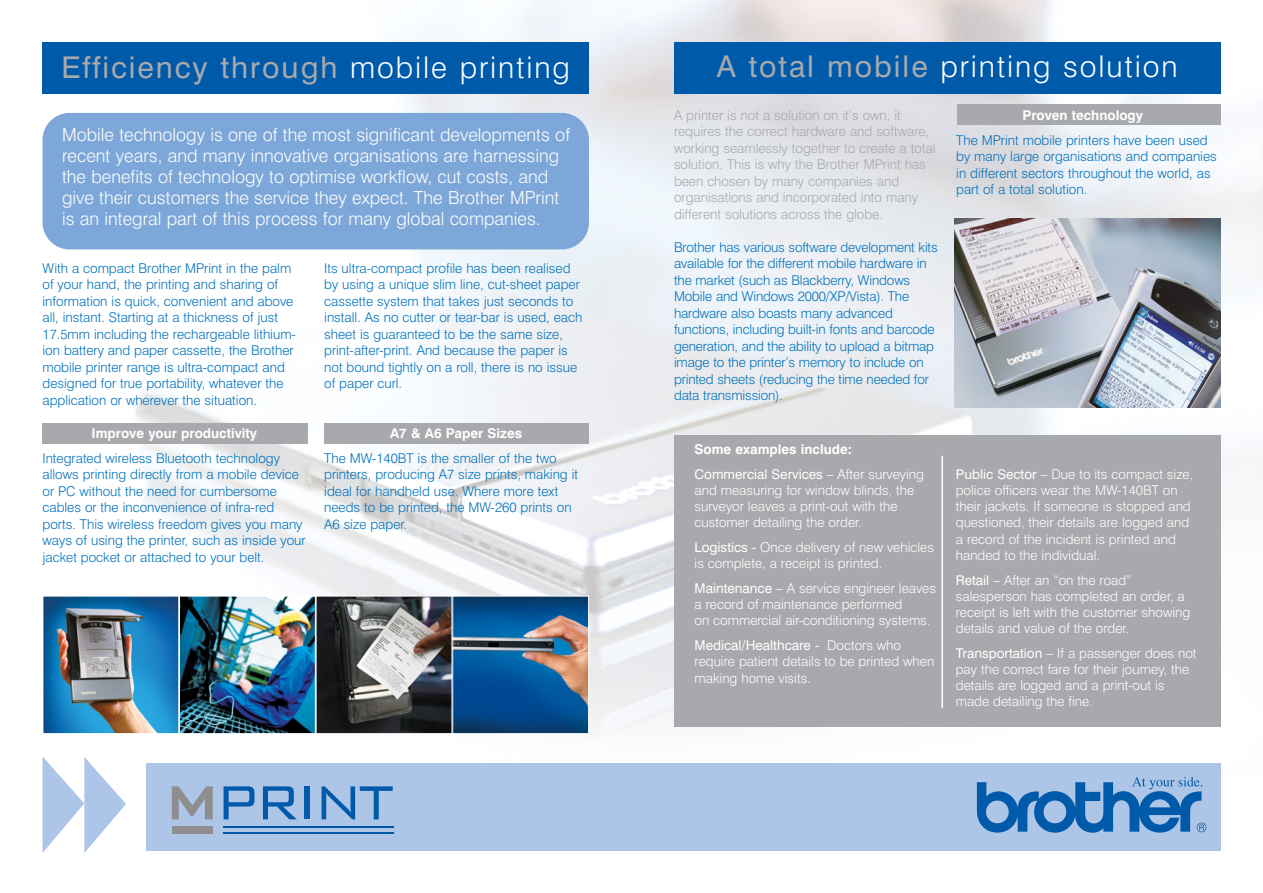
<style>
.page{position:relative;width:1263px;height:893px;background:#fff}
.page>*{position:absolute;margin:0;border:0;box-sizing:border-box;transform-origin:0 0}
.t1{font:30px "Swiss 721 BT";letter-spacing:.065em;color:#a7a9ac}
.t2{font:300 30px "Swiss 721 BT";letter-spacing:.065em;color:#fff}
.t3{font:300 18px/21px "Swiss 721 BT";color:#fff}
.t4{font:300 13.5px/16.5px "Swiss 721 BT";color:#0071bc}
.t5{font:300 13.5px/16.2px "Swiss 721 BT";color:#fff}
.t6{font:300 13.5px/16.5px "Swiss 721 BT";color:#a7a9ac}
.t7{font:700 13.5px/24.8px "Swiss 721 BT";color:#fff}
.s1{font-weight:300;color:#fff}
.s2{font-weight:400;color:#a7a9ac}
.s3{font-weight:400}
.s4{font-weight:300}
</style>
<div class="page">
<img style="left:42px;top:0;width:1221px;height:853px">
<div style="left:146px;top:764px;width:1074px;height:87px;background:#adc5e7"></div>
<svg style="left:43px;top:756px;width:83px;height:97px"></svg>
<svg style="left:172px;top:786px;width:41px;height:33px"></svg>
<svg style="left:224px;top:786px;width:30px;height:33px"></svg>
<svg style="left:263px;top:786px;width:34px;height:33px"></svg>
<div style="left:304px;top:786px;width:5px;height:33px;background:#005aaa"></div>
<svg style="left:322px;top:786px;width:71px;height:33px"></svg>
<div style="left:172px;top:827px;width:41px;height:7px;background:#8e8e91"></div>
<hr style="left:224px;top:827px;width:170px;height:1px;background:#005aaa">
<hr style="left:224px;top:832px;width:170px;height:2px;background:#005aaa">
<svg style="left:977px;top:777px;width:229px;height:56px"></svg>
<div style="left:43px;top:43px;width:546px;height:51px;background:#005aaa"></div>
<div style="left:674px;top:43px;width:546px;height:51px;background:#005aaa"></div>
<div style="left:674px;top:435px;width:546px;height:291px;background:#a7a9ac"></div>
<img style="left:45px;top:598px;width:132px;height:134px">
<img style="left:181px;top:598px;width:133px;height:134px">
<div style="left:179px;top:596px;width:137px;height:138px;border:1px solid #fff"></div>
<svg style="left:318px;top:598px;width:132px;height:134px;background:#5d5d5d"></svg>
<svg style="left:454px;top:598px;width:133px;height:134px;background:#285c8c"></svg>
<div style="left:452px;top:596px;width:137px;height:138px;border:1px solid #fff"></div>
<hr style="left:941px;top:456px;width:2px;height:252px;background:#fff">
<div style="left:43px;top:113px;width:546px;height:136px;background:#7da7d8;border-radius:27px"></div>
<div style="left:43px;top:423px;width:265px;height:20px;background:#a7a9ac"></div>
<div style="left:956px;top:104px;width:264px;height:21px;background:#a7a9ac"></div>
<div style="left:324px;top:423px;width:265px;height:20px;background:#a7a9ac"></div>
<img style="left:954px;top:219px;width:266px;height:189px">
<h1 class="t1" style="left:61px;top:56px;width:510px">Efficiency through <span class="s1">mobile printing</span></h1>
<h1 class="t2" style="left:717px;top:55px;width:462px"><span class="s2">A total mobile</span> printing solution</h1>
<p class="t3" style="left:62px;top:127px;width:510px">Mobile technology is one of the most significant developments of recent years, and many innovative organisations are harnessing the benefits of technology to optimise workflow, cut costs, and give their customers the service they expect. The Brother MPrint is an integral part of this process for many global companies.</p>
<p class="t4" style="left:43px;top:261px;width:255px">With a compact Brother MPrint in the palm of your hand, the printing and sharing of information is quick, convenient and above all, instant. Starting at a thickness of just 17.5mm including the rechargeable lithium&shy;ion battery and paper cassette, the Brother mobile printer range is ultra-compact and designed for true portability, whatever the application or wherever the situation.</p>
<p class="t7" style="left:92px;top:422px;width:167px">Improve your productivity</p>
<p class="t4" style="left:43px;top:451px;width:265px">Integrated wireless Bluetooth technology allows printing directly from a mobile device or PC without the need for cumbersome cables or the inconvenience of infra-red ports. This wireless freedom gives you many ways of using the printer, such as inside your jacket pocket or attached to your belt.</p>
<p class="t4" style="left:324px;top:261px;width:260px">Its ultra-compact profile has been realised by using a unique slim line, cut-sheet paper cassette system that takes just seconds to install. As no cutter or tear-bar is used, each sheet is guaranteed to be the same size, print-after-print. And because the paper is not bound tightly on a roll, there is no issue of paper curl.</p>
<p class="t7" style="left:390px;top:422px;width:134px">A7 &amp; A6 Paper Sizes</p>
<p class="t4" style="left:324px;top:451px;width:255px">The MW-140BT is the smaller of the two printers, producing A7 size prints, making it ideal for handheld use. Where more text needs to be printed, the MW-260 prints on A6 size paper.</p>
<p class="t6" style="left:674px;top:108px;width:263px">A printer is not a solution on it’s own, it requires the correct hardware and software, working seamlessly together to create a total solution. This is why the Brother MPrint has been chosen by many companies and organisations and incorporated into many different solutions across the globe.</p>
<p class="t4" style="left:674px;top:240px;width:265px">Brother has various software development kits available for the different mobile hardware in the market (such as Blackberry, Windows Mobile and Windows 2000/XP/Vista). The hardware also boasts many advanced functions, including built-in fonts and barcode generation, and the ability to upload a bitmap image to the printer’s memory to include on printed sheets (reducing the time needed for data transmission).</p>
<p class="t7" style="left:694px;top:438px;width:231px">Some examples include:<br><span class="s3">Commercial Services –</span> <span class="s4">After surveying</span></p>
<p class="t5" style="left:694px;top:484px;width:221px">and measuring for window blinds, the surveyor leaves a print-out with the customer detailing the order.</p>
<p class="t5" style="left:694px;top:541px;width:241px"><span class="s3">Logistics -</span> Once delivery of new vehicles is complete, a receipt is printed.</p>
<p class="t5" style="left:694px;top:582px;width:243px"><span class="s3">Maintenance –</span> A service engineer leaves a record of maintenance performed<br>on commercial air-conditioning systems.</p>
<p class="t5" style="left:694px;top:639px;width:241px"><span class="s3">Medical/Healthcare -</span> Doctors who require patient details to be printed when making home visits.</p>
<p class="t7" style="left:1022px;top:104px;width:122px">Proven technology</p>
<p class="t4" style="left:956px;top:133px;width:262px">The MPrint mobile printers have been used by many large organisations and companies in different sectors throughout the world, as part of a total solution.</p>
<p class="t5" style="left:956px;top:467px;width:239px"><span class="s3">Public Sector –</span> Due to its compact size, police officers wear the MW-140BT on their jackets. If someone is stopped and questioned, their details are logged and a record of the incident is printed and handed to the individual.</p>
<p class="t5" style="left:956px;top:573px;width:236px"><span class="s3">Retail –</span> After an “on the road” salesperson has completed an order, a receipt is left with the customer showing details and value of the order.</p>
<p class="t5" style="left:956px;top:646px;width:242px"><span class="s3">Transportation –</span> If a passenger does not pay the correct fare for their journey, the details are logged and a print-out is made detailing the fine.</p>
</div>
